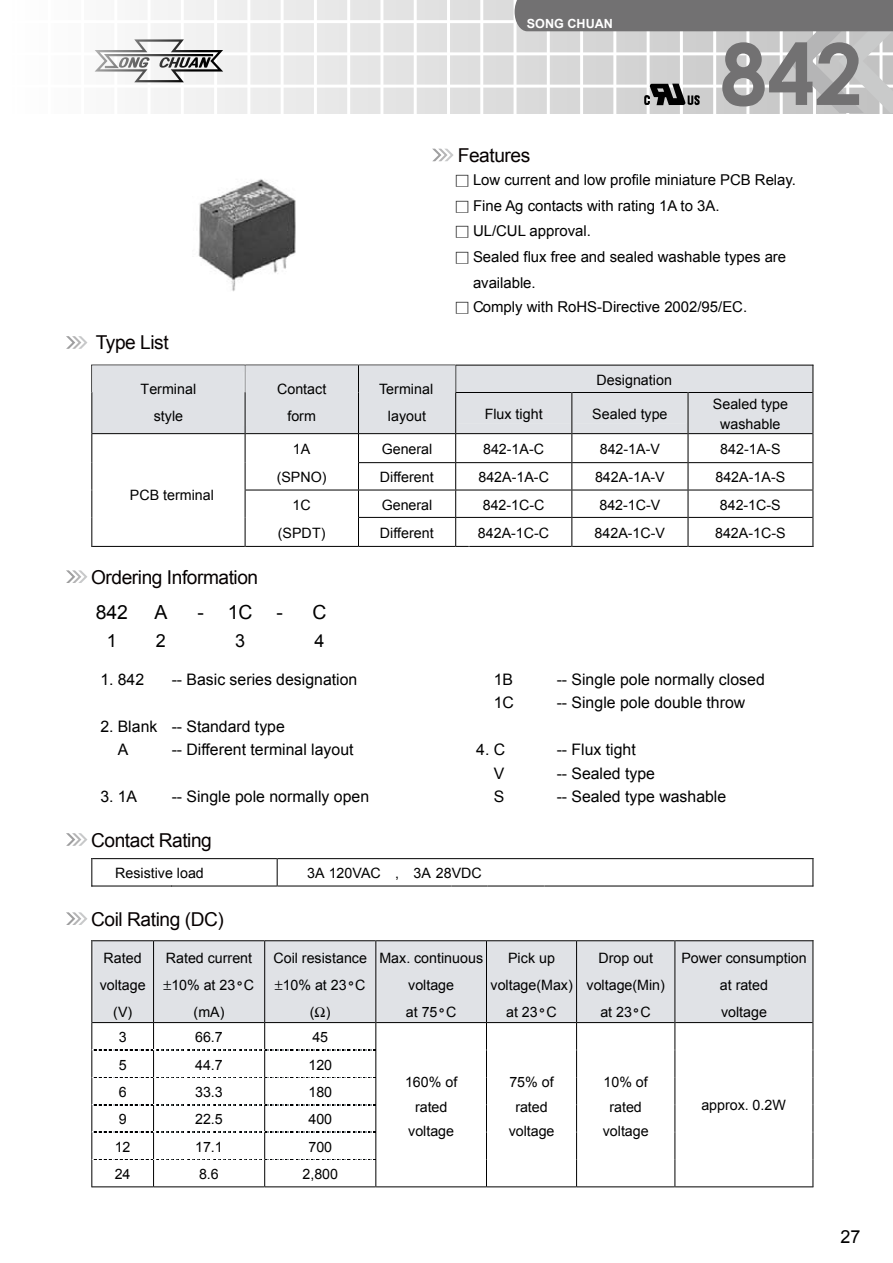
<style>
.page{position:relative;width:893px;height:1263px;background:#fff}
.page>*{position:absolute;margin:0;border:0;box-sizing:border-box;transform-origin:0 0}
.t1{font:700 85.05px "Century Gothic";color:#727172}
.t2{font:19.5px "Arial";color:#000}
.t3{font:19.2px "Arial";letter-spacing:-.025em;color:#060101}
.t4{font:18px "Arial";color:#000}
.t5{font:15.9px/23.4px "Arial";color:#000}
.t6{font:15px/25.5px "Arial";color:#000}
.t7{font:14.25px/27px "Arial";color:#000;text-align:center}
.t8{font:700 12.6px "Arial";color:#fff}
.s1{font-family:"DF Hei Md HK BF";font-size:13.5px}
.s2{font-family:"Courier";font-weight:700}
</style>
<div class="page">
<svg style="left:94px;top:0;width:420px;height:113px"></svg>
<hr style="left:13px;top:20px;width:880px;height:3px;background:#fff">
<hr style="left:13px;top:52px;width:880px;height:3px;background:#fff">
<hr style="left:13px;top:85px;width:880px;height:3px;background:#fff">
<hr style="left:480px;top:0;width:3px;height:114px;background:#fff">
<hr style="left:447px;top:0;width:3px;height:114px;background:#fff">
<hr style="left:414px;top:0;width:3px;height:114px;background:#fff">
<hr style="left:380px;top:0;width:3px;height:114px;background:#fff">
<hr style="left:347px;top:0;width:3px;height:114px;background:#fff">
<hr style="left:314px;top:0;width:3px;height:114px;background:#fff">
<hr style="left:281px;top:0;width:3px;height:114px;background:#fff">
<hr style="left:247px;top:0;width:3px;height:114px;background:#fff">
<hr style="left:214px;top:0;width:3px;height:114px;background:#fff">
<hr style="left:181px;top:0;width:3px;height:114px;background:#fff">
<hr style="left:148px;top:0;width:3px;height:114px;background:#fff">
<hr style="left:114px;top:0;width:3px;height:114px;background:#fff">
<svg style="left:95px;top:39px;width:128px;height:43px"></svg>
<svg style="left:66px;top:833px;width:21px;height:13px"></svg>
<svg style="left:66px;top:570px;width:21px;height:13px"></svg>
<svg style="left:66px;top:336px;width:21px;height:13px"></svg>
<svg style="left:66px;top:912px;width:21px;height:13px"></svg>
<svg style="left:432px;top:149px;width:22px;height:12px"></svg>
<svg style="left:91px;top:365px;width:723px;height:182px"></svg>
<hr style="left:92px;top:858px;width:185px;height:1px;background:#000">
<hr style="left:277px;top:858px;width:535px;height:1px;background:#000">
<svg style="left:91px;top:858px;width:1px;height:28px"></svg>
<hr style="left:91px;top:886px;width:186px;height:1px;background:#000">
<svg style="left:277px;top:858px;width:1px;height:28px"></svg>
<hr style="left:277px;top:886px;width:174px;height:1px;background:#000">
<hr style="left:451px;top:886px;width:36px;height:1px;background:#000">
<hr style="left:488px;top:886px;width:56px;height:1px;background:#000">
<hr style="left:544px;top:886px;width:268px;height:1px;background:#000">
<svg style="left:812px;top:858px;width:2px;height:29px"></svg>
<img style="left:198px;top:179px;width:98px;height:113px">
<svg style="left:515px;top:0;width:378px;height:113px;background:#b5b5b5"></svg>
<svg style="left:91px;top:940px;width:723px;height:247px"></svg>
<p class="t8" style="left:527px;top:17px;width:88px">SONG CHUAN</p>
<h1 class="t1" style="left:720px;top:10px;width:144px">842</h1>
<h3 class="t3" style="left:96px;top:330px;width:75px">Type List</h3>
<p class="t7" style="left:141px;top:375px;width:57px">Terminal style</p>
<p class="t7" style="left:277px;top:375px;width:51px">Contact form</p>
<p class="t7" style="left:379px;top:375px;width:56px">Terminal layout</p>
<h3 class="t3" style="left:458px;top:143px;width:74px">Features</h3>
<p class="t6" style="left:455px;top:167px;width:342px"><span class="s1">□</span> Low current and low profile miniature PCB Relay.</p>
<p class="t6" style="left:455px;top:193px;width:266px"><span class="s1">□</span> Fine Ag contacts with rating 1A to 3A.</p>
<p class="t6" style="left:455px;top:218px;width:137px"><span class="s1">□</span> UL/CUL approval.</p>
<p class="t6" style="left:473px;top:244px;width:315px;text-indent:-18px"><span class="s1">□</span> Sealed flux free and sealed washable types are available.</p>
<p class="t6" style="left:455px;top:295px;width:293px"><span class="s1">□</span> Comply with RoHS-Directive 2002/95/EC.</p>
<p class="t7" style="left:596px;top:366px;width:77px">Designation</p>
<p class="t7" style="left:485px;top:401px;width:59px">Flux tight</p>
<p class="t7" style="left:592px;top:401px;width:77px">Sealed type</p>
<p class="t7" style="left:713px;top:394px;width:77px;line-height:20.2px">Sealed type washable</p>
<p class="t7" style="left:130px;top:481px;width:86px">PCB terminal</p>
<h3 class="t3" style="left:91px;top:565px;width:169px">Ordering Information</h3>
<p class="t7" style="left:293px;top:436px;width:19px">1A</p>
<p class="t7" style="left:382px;top:436px;width:52px">General</p>
<p class="t7" style="left:483px;top:436px;width:62px">842-1A-C</p>
<p class="t7" style="left:600px;top:436px;width:62px">842-1A-V</p>
<p class="t7" style="left:720px;top:436px;width:62px">842-1A-S</p>
<p class="t7" style="left:277px;top:464px;width:51px">(SPNO)</p>
<p class="t7" style="left:380px;top:464px;width:55px">Different</p>
<p class="t7" style="left:478px;top:464px;width:72px">842A-1A-C</p>
<p class="t7" style="left:595px;top:464px;width:71px">842A-1A-V</p>
<p class="t7" style="left:715px;top:464px;width:71px">842A-1A-S</p>
<p class="t7" style="left:293px;top:491px;width:20px">1C</p>
<p class="t7" style="left:382px;top:491px;width:52px">General</p>
<p class="t7" style="left:483px;top:491px;width:63px">842-1C-C</p>
<p class="t7" style="left:599px;top:491px;width:63px">842-1C-V</p>
<p class="t7" style="left:720px;top:491px;width:63px">842-1C-S</p>
<p class="t7" style="left:278px;top:520px;width:49px">(SPDT)</p>
<p class="t7" style="left:380px;top:520px;width:55px">Different</p>
<p class="t7" style="left:478px;top:520px;width:73px">842A-1C-C</p>
<p class="t7" style="left:595px;top:520px;width:72px">842A-1C-V</p>
<p class="t7" style="left:715px;top:520px;width:72px">842A-1C-S</p>
<h2 class="t2" style="left:96px;top:599px;width:34px">842</h2>
<h2 class="t2" style="left:155px;top:599px;width:14px">A</h2>
<h2 class="t2" style="left:197px;top:599px;width:87px">-1C-</h2>
<h2 class="t2" style="left:312px;top:599px;width:16px">C</h2>
<p class="t4" style="left:107px;top:629px;width:12px">1</p>
<p class="t4" style="left:156px;top:629px;width:12px">2</p>
<p class="t4" style="left:235px;top:629px;width:12px">3</p>
<p class="t4" style="left:314px;top:629px;width:12px">4</p>
<p class="t5" style="left:100px;top:668px;width:45px">1. 842</p>
<p class="t5" style="left:172px;top:668px;width:187px">-- Basic series designation</p>
<p class="t5" style="left:494px;top:668px;width:21px">1B</p>
<p class="t5" style="left:557px;top:668px;width:210px">-- Single pole normally closed</p>
<p class="t5" style="left:494px;top:691px;width:22px">1C</p>
<p class="t5" style="left:557px;top:691px;width:190px">-- Single pole double throw</p>
<p class="t5" style="left:118px;top:715px;width:169px;text-indent:-17px">2. Blank -- Standard type<br>A</p>
<p class="t5" style="left:172px;top:738px;width:183px">-- Different terminal layout</p>
<p class="t5" style="left:476px;top:738px;width:30px">4. C</p>
<p class="t5" style="left:557px;top:738px;width:81px">-- Flux tight</p>
<p class="t5" style="left:494px;top:761px;width:12px">V</p>
<p class="t5" style="left:557px;top:761px;width:100px">-- Sealed type</p>
<p class="t5" style="left:100px;top:785px;width:38px">3. 1A</p>
<p class="t5" style="left:172px;top:785px;width:199px">-- Single pole normally open</p>
<p class="t5" style="left:494px;top:785px;width:12px">S</p>
<p class="t5" style="left:557px;top:785px;width:171px">-- Sealed type washable</p>
<h3 class="t3" style="left:91px;top:828px;width:122px">Contact Rating</h3>
<p class="t7" style="left:115px;top:860px;width:90px">Resistive load</p>
<p class="t7" style="left:307px;top:860px;width:176px">3A 120VAC , 3A 28VDC</p>
<h3 class="t3" style="left:91px;top:907px;width:134px">Coil Rating (DC)</h3>
<p class="t7" style="left:100px;top:944px;width:47px">Rated voltage (V)</p>
<p class="t7" style="left:166px;top:944px;width:90px">Rated current<br>10% at 23<span class="s2">°</span>C (mA)</p>
<p class="t7" style="left:273px;top:944px;width:95px">Coil resistance<br>10% at 23<span class="s2">°</span>C<br>( )</p>
<p class="t7" style="left:379px;top:944px;width:105px">Max. continuous voltage<br>at 75<span class="s2">°</span>C</p>
<p class="t7" style="left:491px;top:944px;width:84px">Pick up voltage(Max) at 23<span class="s2">°</span>C</p>
<p class="t7" style="left:587px;top:944px;width:80px">Drop out voltage(Min) at 23<span class="s2">°</span>C</p>
<p class="t7" style="left:681px;top:944px;width:127px">Power consumption at rated<br>voltage</p>
<p class="t7" style="left:119px;top:1024px;width:9px">3</p>
<p class="t7" style="left:195px;top:1024px;width:29px">66.7</p>
<p class="t7" style="left:312px;top:1024px;width:17px">45</p>
<p class="t7" style="left:119px;top:1051px;width:9px">5</p>
<p class="t7" style="left:195px;top:1051px;width:29px">44.7</p>
<p class="t7" style="left:308px;top:1051px;width:25px">120</p>
<p class="t7" style="left:119px;top:1079px;width:9px">6</p>
<p class="t7" style="left:195px;top:1079px;width:29px">33.3</p>
<p class="t7" style="left:308px;top:1079px;width:25px">180</p>
<p class="t7" style="left:119px;top:1106px;width:9px">9</p>
<p class="t7" style="left:195px;top:1106px;width:29px">22.5</p>
<p class="t7" style="left:308px;top:1106px;width:25px">400</p>
<p class="t7" style="left:115px;top:1133px;width:17px">12</p>
<p class="t7" style="left:195px;top:1133px;width:29px">17.1</p>
<p class="t7" style="left:308px;top:1133px;width:25px">700</p>
<p class="t7" style="left:115px;top:1161px;width:17px">24</p>
<p class="t7" style="left:199px;top:1161px;width:21px">8.6</p>
<p class="t7" style="left:302px;top:1161px;width:37px">2,800</p>
<p class="t7" style="left:405px;top:1070px;width:54px;line-height:24.3px">160% of rated voltage</p>
<p class="t7" style="left:509px;top:1070px;width:47px;line-height:24.3px">75% of rated voltage</p>
<p class="t7" style="left:603px;top:1070px;width:47px;line-height:24.3px">10% of rated voltage</p>
<p class="t7" style="left:701px;top:1092px;width:86px">approx. 0.2W</p>
<p class="t4" style="left:840px;top:1225px;width:11px">27</p>
</div>
